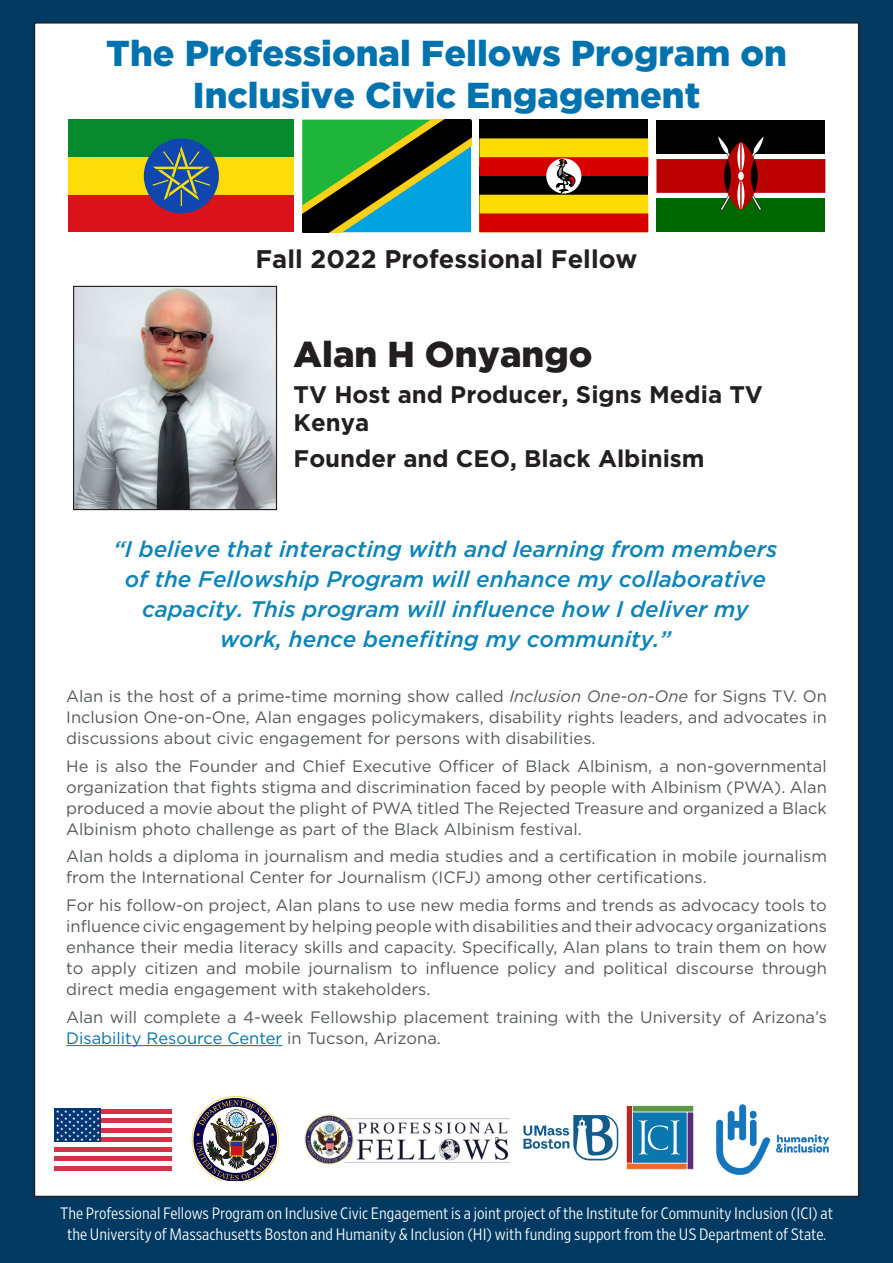
<style>
.page{position:relative;width:893px;height:1263px;background:#003a62}
.page>*{position:absolute;margin:0;border:0;box-sizing:border-box;transform-origin:0 0}
.t1{font:900 36px/42px "Gotham";color:#0073ae;text-align:center}
.Name_F{font:900 36px "Gotham";color:#231f20}
.t2{font:700 25.5px "Gotham";color:#231f20}
.organization_F{font:700 24px/28.8px "Gotham";color:#231f20}
.quote_larger{font:italic 500 22.5px/30px "Gotham";color:#0c85bb;text-align:center}
.text{font:16.5px/21px "Gotham";color:#57585a;text-align:justify}
.t3{font:300 16.5px/21px "Retina Narrow";color:#fff;text-align:center}
.t4{font:300 11.7px "Retina Narrow";color:#59595c}
.s1{font-style:italic}
.s2{color:#0073ae}
</style>
<div class="page">
<div style="left:34px;top:23px;width:825px;height:1173px;background:#fff"></div>
<hr style="left:55px;top:1147px;width:117px;height:4px;background:#d63146">
<div style="left:55px;top:1156px;width:117px;height:5px;background:#d63146"></div>
<hr style="left:55px;top:1166px;width:117px;height:4px;background:#d63146">
<hr style="left:101px;top:1109px;width:71px;height:4px;background:#d63146">
<div style="left:101px;top:1118px;width:71px;height:5px;background:#d63146"></div>
<hr style="left:101px;top:1128px;width:71px;height:4px;background:#d63146">
<div style="left:101px;top:1137px;width:71px;height:5px;background:#d63146"></div>
<div style="left:55px;top:1109px;width:46px;height:33px;background:#013775"></div>
<svg style="left:56px;top:1110px;width:44px;height:31px"></svg>
<img style="left:192px;top:1096px;width:87px;height:85px">
<img style="left:716px;top:1104px;width:114px;height:71px">
<img style="left:304px;top:1114px;width:206px;height:51px">
<svg style="left:495px;top:1137px;width:4px;height:6px"></svg>
<svg style="left:523px;top:1115px;width:95px;height:45px"></svg>
<svg style="left:626px;top:1105px;width:68px;height:65px;background:#5c849d"></svg>
<div style="left:69px;top:120px;width:225px;height:112px;background:#da121a"></div>
<div style="left:69px;top:120px;width:225px;height:75px;background:#fcdd09"></div>
<div style="left:69px;top:120px;width:225px;height:37px;background:#078930"></div>
<div style="left:144px;top:138px;width:75px;height:75px;background:#0f47af;border-radius:50%"></div>
<svg style="left:151px;top:146px;width:60px;height:60px"></svg>
<svg style="left:302px;top:120px;width:169px;height:112px;background:#277c53"></svg>
<div style="left:479px;top:120px;width:169px;height:112px;background:#000"></div>
<svg style="left:479px;top:138px;width:169px;height:94px"></svg>
<div style="left:656px;top:120px;width:169px;height:33px;background:#000"></div>
<div style="left:656px;top:198px;width:169px;height:34px;background:#060"></div>
<svg style="left:656px;top:136px;width:169px;height:75px"></svg>
<img style="left:75px;top:288px;width:200px;height:220px">
<div style="left:73px;top:286px;width:204px;height:224px;border:1px solid #231f20"></div>
<hr style="left:66px;top:1045px;width:216px;height:1px;background:#0073ae">
<h1 class="t1" style="left:106px;top:31px;width:682px">The Professional Fellows Program on<br>Inclusive Civic Engagement</h1>
<h2 class="t2" style="left:256px;top:242px;width:384px">Fall 2022 Professional Fellow</h2>
<p class="Name_F" style="left:294px;top:329px;width:300px">Alan H Onyango</p>
<p class="organization_F" style="left:294px;top:379px;width:471px">TV Host and Producer, Signs Media TV<br>Kenya</p>
<p class="organization_F" style="left:294px;top:444px;width:413px">Founder and CEO, Black Albinism</p>
<p class="quote_larger" style="left:114px;top:533px;width:665px">“I believe that interacting with and learning from members of the Fellowship Program will enhance my collaborative capacity. This program will influence how I deliver my work, hence benefiting my community.”</p>
<p class="text" style="left:66px;top:685px;width:762px">Alan is the host of a prime-time morning show called <span class="s1">Inclusion One-on-One</span> for Signs TV. On Inclusion One-on-One, Alan engages policymakers, disability rights leaders, and advocates in discussions about civic engagement for persons with disabilities.</p>
<p class="text" style="left:66px;top:755px;width:762px">He is also the Founder and Chief Executive Officer of Black Albinism, a non-governmental organization that fights stigma and discrimination faced by people with Albinism (PWA). Alan produced a movie about the plight of PWA titled The Rejected Treasure and organized a Black Albinism photo challenge as part of the Black Albinism festival.</p>
<p class="text" style="left:66px;top:846px;width:762px">Alan holds a diploma in journalism and media studies and a certification in mobile journalism from the International Center for Journalism (ICFJ) among other certifications.</p>
<p class="text" style="left:66px;top:894px;width:762px">For his follow-on project, Alan plans to use new media forms and trends as advocacy tools to influence civic engagement by helping people with disabilities and their advocacy organizations enhance their media literacy skills and capacity. Specifically, Alan plans to train them on how to apply citizen and mobile journalism to influence policy and political discourse through direct media engagement with stakeholders.</p>
<p class="text" style="left:66px;top:1006px;width:762px">Alan will complete a 4-week Fellowship placement training with the University of Arizona’s<br><span class="s2">Disability Resource Center</span> in Tucson, Arizona.</p>
<p class="t4" style="left:494px;top:1132px;width:7px">n</p>
<p class="t3" style="left:60px;top:1203px;width:774px">The Professional Fellows Program on Inclusive Civic Engagement is a joint project of the Institute for Community Inclusion (ICI) at the University of Massachusetts Boston and Humanity &amp; Inclusion (HI) with funding support from the US Department of State.</p>
</div>
